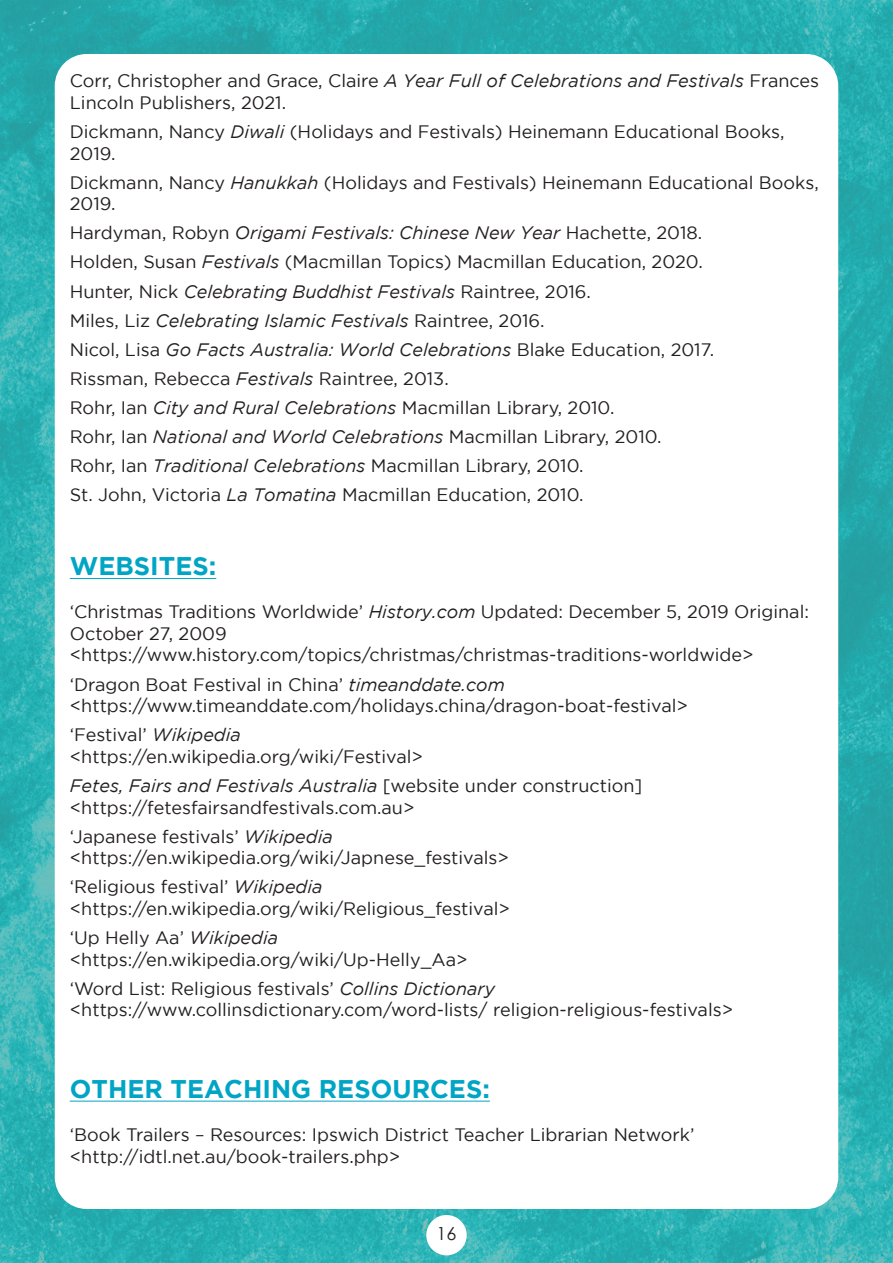
<style>
.page{position:relative;width:893px;height:1263px;background:#fff}
.page>*{position:absolute;margin:0;border:0;box-sizing:border-box;transform-origin:0 0}
.t1{font:700 25.5px "Gotham";color:#00a5c5}
.t2{font:18px/21.6px "Gotham";color:#231f20}
.t3{font:18px "Century Gothic";color:#231f20}
.s1{font-style:italic}
</style>
<div class="page">
<img style="left:0;top:0;width:893px;height:1263px">
<div style="left:55px;top:54px;width:783px;height:1155px;background:#fff;border-radius:32px"></div>
<div style="left:426px;top:1215px;width:41px;height:40px;background:#fff;border-radius:50%"></div>
<hr style="left:70px;top:578px;width:146px;height:1px;background:#00a5c5">
<hr style="left:70px;top:1101px;width:420px;height:1px;background:#00a5c5">
<p class="t2" style="left:70px;top:70px;width:751px">Corr, Christopher and Grace, Claire <span class="s1">A Year Full of Celebrations and Festivals</span> Frances<br>Lincoln Publishers, 2021.</p>
<p class="t2" style="left:70px;top:120px;width:716px">Dickmann, Nancy <span class="s1">Diwali</span> (Holidays and Festivals) Heinemann Educational Books,<br>2019.</p>
<p class="t2" style="left:70px;top:171px;width:750px">Dickmann, Nancy <span class="s1">Hanukkah</span> (Holidays and Festivals) Heinemann Educational Books,<br>2019.</p>
<p class="t2" style="left:70px;top:218px;width:646px;line-height:29.1px">Hardyman, Robyn <span class="s1">Origami Festivals: Chinese New Year</span> Hachette, 2018.<br>Holden, Susan <span class="s1">Festivals</span> (Macmillan Topics) Macmillan Education, 2020.<br>Hunter, Nick <span class="s1">Celebrating Buddhist Festivals</span> Raintree, 2016.<br>Miles, Liz <span class="s1">Celebrating Islamic Festivals</span> Raintree, 2016.<br>Nicol, Lisa <span class="s1">Go Facts Australia: World Celebrations</span> Blake Education, 2017.<br>Rissman, Rebecca <span class="s1">Festivals</span> Raintree, 2013.<br>Rohr, Ian <span class="s1">City and Rural Celebrations</span> Macmillan Library, 2010.<br>Rohr, Ian <span class="s1">National and World Celebrations</span> Macmillan Library, 2010.<br>Rohr, Ian <span class="s1">Traditional Celebrations</span> Macmillan Library, 2010.<br>St. John, Victoria <span class="s1">La Tomatina</span> Macmillan Education, 2010.</p>
<h1 class="t1" style="left:70px;top:551px;width:148px">WEBSITES:</h1>
<p class="t2" style="left:70px;top:601px;width:741px">‘Christmas Traditions Worldwide’ <span class="s1">History.com</span> Updated: December 5, 2019 Original:<br>October 27, 2009 &lt;https://www.history.com/topics/christmas/christmas-traditions-worldwide&gt;</p>
<p class="t2" style="left:70px;top:673px;width:620px">‘Dragon Boat Festival in China’ <span class="s1">timeanddate.com </span>&lt;https://www.timeanddate.com/holidays.china/dragon-boat-festival&gt;</p>
<p class="t2" style="left:70px;top:724px;width:355px">‘Festival’ <span class="s1">Wikipedia </span>&lt;https://en.wikipedia.org/wiki/Festival&gt;</p>
<p class="t2" style="left:70px;top:774px;width:574px"><span class="s1">Fetes, Fairs and Festivals Australia</span> [website under construction] &lt;https://fetesfairsandfestivals.com.au&gt;</p>
<p class="t2" style="left:70px;top:825px;width:441px">‘Japanese festivals’ <span class="s1">Wikipedia </span>&lt;https://en.wikipedia.org/wiki/Japnese_festivals&gt;</p>
<p class="t2" style="left:70px;top:876px;width:442px">‘Religious festival’ <span class="s1">Wikipedia </span>&lt;https://en.wikipedia.org/wiki/Religious_festival&gt;</p>
<p class="t2" style="left:70px;top:927px;width:399px">‘Up Helly Aa’ <span class="s1">Wikipedia </span>&lt;https://en.wikipedia.org/wiki/Up-Helly_Aa&gt;</p>
<p class="t2" style="left:70px;top:977px;width:665px">‘Word List: Religious festivals’ <span class="s1">Collins Dictionary </span>&lt;https://www.collinsdictionary.com/word-lists/ religion-religious-festivals&gt;</p>
<h1 class="t1" style="left:70px;top:1074px;width:422px">OTHER TEACHING RESOURCES:</h1>
<p class="t2" style="left:70px;top:1123px;width:626px">‘Book Trailers – Resources: Ipswich District Teacher Librarian Network’ &lt;http://idtl.net.au/book-trailers.php&gt;</p>
<p class="t3" style="left:436px;top:1221px;width:21px">16</p>
</div>
